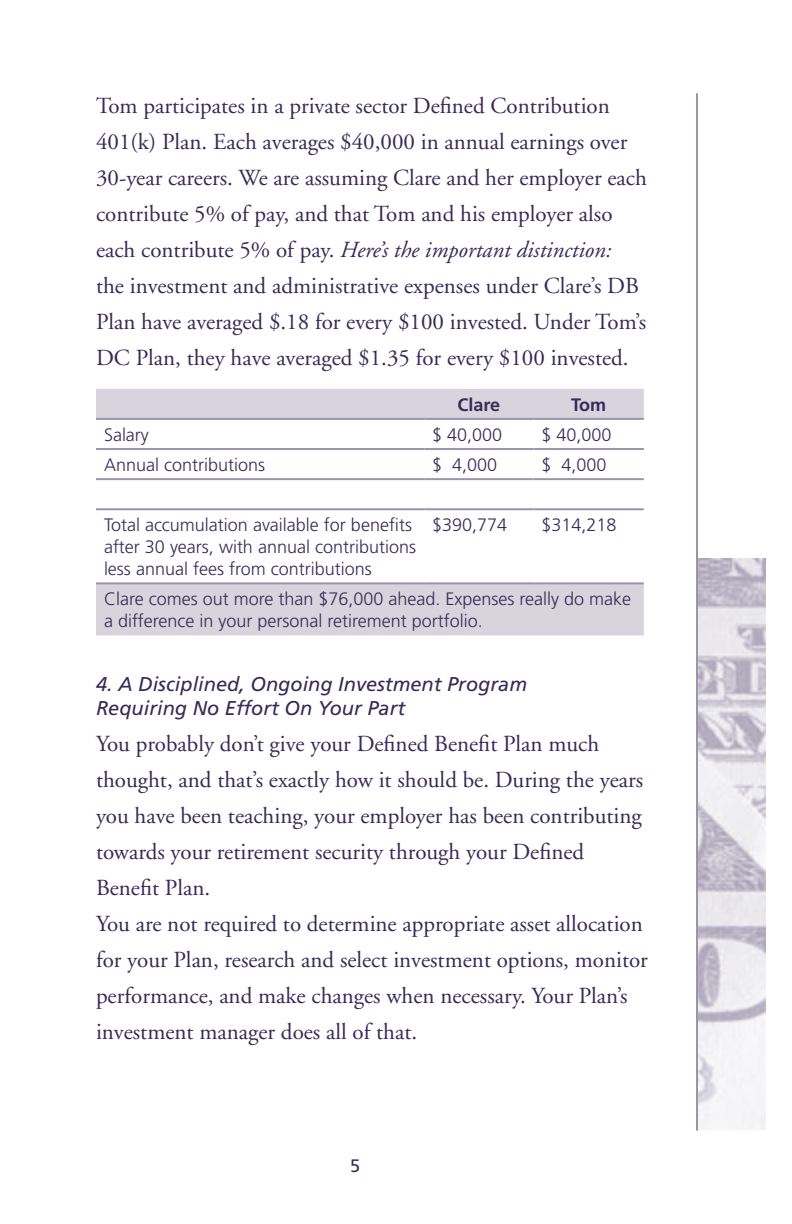
<style>
.page{position:relative;width:792px;height:1224px;background:#fff}
.page>*{position:absolute;margin:0;border:0;box-sizing:border-box;transform-origin:0 0}
._2__body_text{font:23px/36px "Adobe Garamond";color:#382a57}
._5__sub_sub_head{font:italic 20px/24px "Frutiger";color:#382a57}
._2__body_text-2{font:300 18px/22px "Frutiger";color:#382a57}
._2__body_text-3{font:700 18px "Frutiger";color:#382a57}
.t1{font:18px "Frutiger";color:#382a57}
.s1{font-style:italic}
</style>
<div class="page">
<img style="left:698px;top:558px;width:68px;height:572px">
<hr style="left:696px;top:93px;width:2px;height:1038px;background:#9b94ab">
<svg style="left:96px;top:389px;width:548px;height:246px"></svg>
<hr style="left:96px;top:418px;width:328px;height:2px;background:#9b94ab">
<hr style="left:424px;top:418px;width:109px;height:2px;background:#9b94ab">
<hr style="left:533px;top:418px;width:111px;height:2px;background:#9b94ab">
<hr style="left:96px;top:448px;width:328px;height:2px;background:#9b94ab">
<hr style="left:424px;top:448px;width:109px;height:2px;background:#9b94ab">
<hr style="left:533px;top:448px;width:111px;height:2px;background:#9b94ab">
<hr style="left:96px;top:478px;width:328px;height:2px;background:#9b94ab">
<hr style="left:424px;top:478px;width:109px;height:2px;background:#9b94ab">
<hr style="left:533px;top:478px;width:111px;height:2px;background:#9b94ab">
<hr style="left:96px;top:508px;width:328px;height:2px;background:#9b94ab">
<hr style="left:424px;top:508px;width:109px;height:2px;background:#9b94ab">
<hr style="left:533px;top:508px;width:111px;height:2px;background:#9b94ab">
<hr style="left:96px;top:582px;width:328px;height:2px;background:#9b94ab">
<hr style="left:424px;top:582px;width:109px;height:2px;background:#9b94ab">
<hr style="left:533px;top:582px;width:111px;height:2px;background:#9b94ab">
<p class="_2__body_text" style="left:96px;top:88px;width:552px">Tom participates in a private sector Defined Contribution 401(k) Plan. Each averages $40,000 in annual earnings over 30-year careers. We are assuming Clare and her employer each contribute 5% of pay, and that Tom and his employer also each contribute 5% of pay. <span class="s1">Here’s the important distinction:<br></span>the investment and administrative expenses under Clare’s DB Plan have averaged $.18 for every $100 invested. Under Tom’s DC Plan, they have averaged $1.35 for every $100 invested.</p>
<p class="_2__body_text-3" style="left:457px;top:394px;width:44px">Clare</p>
<p class="_2__body_text-3" style="left:571px;top:394px;width:37px">Tom</p>
<p class="_2__body_text-2" style="left:104px;top:424px;width:46px">Salary</p>
<p class="_2__body_text-2" style="left:432px;top:424px;width:72px">$ 40,000</p>
<p class="_2__body_text-2" style="left:541px;top:424px;width:72px">$ 40,000</p>
<p class="_2__body_text-2" style="left:104px;top:454px;width:163px">Annual contributions</p>
<p class="_2__body_text-2" style="left:432px;top:454px;width:67px">$ 4,000</p>
<p class="_2__body_text-2" style="left:541px;top:454px;width:67px">$ 4,000</p>
<p class="_2__body_text-2" style="left:104px;top:514px;width:314px">Total accumulation available for benefits after 30 years, with annual contributions less annual fees from contributions</p>
<p class="_2__body_text-2" style="left:432px;top:514px;width:77px">$390,774</p>
<p class="_2__body_text-2" style="left:541px;top:514px;width:77px">$314,218</p>
<p class="_2__body_text-2" style="left:104px;top:588px;width:529px">Clare comes out more than $76,000 ahead. Expenses really do make a difference in your personal retirement portfolio.</p>
<p class="_5__sub_sub_head" style="left:96px;top:672px;width:433px">4. A Disciplined, Ongoing Investment Program<br>Requiring No Effort On Your Part</p>
<p class="_2__body_text" style="left:96px;top:727px;width:553px">You probably don’t give your Defined Benefit Plan much thought, and that’s exactly how it should be. During the years you have been teaching, your employer has been contributing towards your retirement security through your Defined Benefit Plan.<br>You are not required to determine appropriate asset allocation for your Plan, research and select investment options, monitor performance, and make changes when necessary. Your Plan’s investment manager does all of that.</p>
<p class="t1" style="left:350px;top:1155px;width:12px">5</p>
</div>
